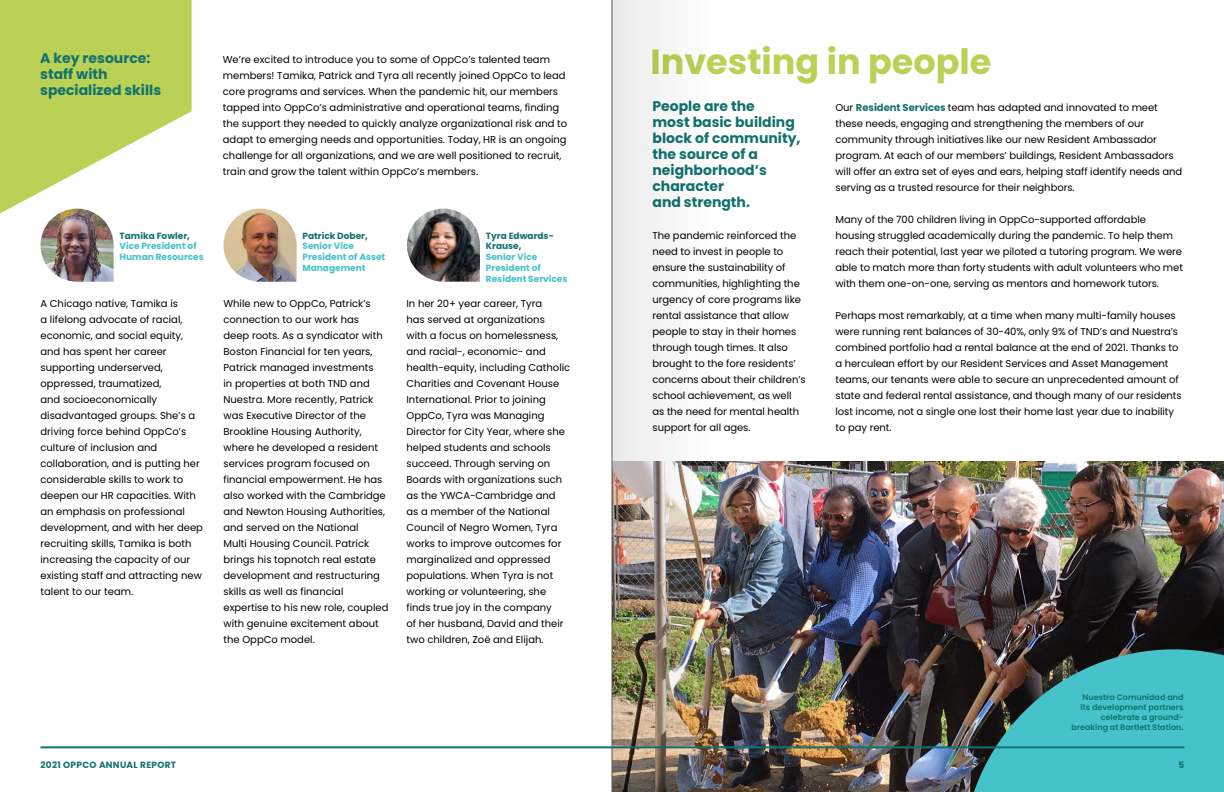
<style>
.page{position:relative;width:1224px;height:792px;background:#fff}
.page>*{position:absolute;margin:0;border:0;box-sizing:border-box;transform-origin:0 0}
.t1{font:700 35px "Poppins";color:#b9d154}
.t2{font:700 14px/16px "Poppins";color:#12726e}
.t3{font:10px/16px "Poppins";color:#000}
.t4{font:700 9px/10.8px "Poppins";color:#45c2ca}
.t5{font:700 9px/10.8px "Poppins";color:#12726e}
.t6{font:700 9px "Poppins";letter-spacing:.03em;color:#12726e}
.t7{font:600 8px/10px "Poppins";color:#12726e;text-align:right}
.s1{font-weight:700;color:#12726e}
</style>
<div class="page">
<svg style="left:0;top:0;width:192px;height:213px;fill:#b9d154"></svg>
<img style="left:40px;top:209px;width:74px;height:73px">
<img style="left:224px;top:209px;width:73px;height:73px">
<img style="left:407px;top:209px;width:73px;height:73px">
<img style="left:711px;top:461px;width:513px;height:331px">
<svg style="left:963px;top:649px;width:261px;height:143px;background:#419a9f"></svg>
<hr style="left:40px;top:746px;width:1144px;height:2px;background:#12726e">
<img style="left:613px;top:0;width:98px;height:792px">
<hr style="left:612px;top:0;width:1px;height:792px;background:#58595b">
<h2 class="t2" style="left:40px;top:50px;width:122px">A key resource: staff with specialized skills</h2>
<p class="t3" style="left:223px;top:51px;width:346px">We’re excited to introduce you to some of OppCo’s talented team members! Tamika, Patrick and Tyra all recently joined OppCo to lead core programs and services. When the pandemic hit, our members tapped into OppCo’s administrative and operational teams, finding the support they needed to quickly analyze organizational risk and to adapt to emerging needs and opportunities. Today, HR is an ongoing challenge for all organizations, and we are well positioned to recruit, train and grow the talent within OppCo’s members.</p>
<p class="t5" style="left:120px;top:230px;width:72px">Tamika Fowler,</p>
<p class="t4" style="left:120px;top:241px;width:86px">Vice President of<br>Human Resources</p>
<p class="t5" style="left:303px;top:230px;width:67px">Patrick Dober,</p>
<p class="t4" style="left:303px;top:241px;width:84px">Senior Vice<br>President of Asset<br>Management</p>
<p class="t5" style="left:486px;top:230px;width:69px">Tyra Edwards-<br>Krause,</p>
<p class="t4" style="left:486px;top:252px;width:83px">Senior Vice<br>President of<br>Resident Services</p>
<p class="t3" style="left:40px;top:296px;width:164px">A Chicago native, Tamika is<br>a lifelong advocate of racial, economic, and social equity, and has spent her career supporting underserved, oppressed, traumatized,<br>and socioeconomically disadvantaged groups. She’s a driving force behind OppCo’s culture of inclusion and collaboration, and is putting her considerable skills to work to deepen our HR capacities. With an emphasis on professional development, and with her deep recruiting skills, Tamika is both increasing the capacity of our existing staff and attracting new talent to our team.</p>
<p class="t3" style="left:224px;top:296px;width:166px">While new to OppCo, Patrick’s connection to our work has<br>deep roots. As a syndicator with<br>Boston Financial for ten years,<br>Patrick managed investments<br>in properties at both TND and<br>Nuestra. More recently, Patrick was Executive Director of the<br>Brookline Housing Authority, where he developed a resident services program focused on financial empowerment. He has also worked with the Cambridge and Newton Housing Authorities, and served on the National<br>Multi Housing Council. Patrick brings his topnotch real estate development and restructuring skills as well as financial expertise to his new role, coupled with genuine excitement about the OppCo model.</p>
<p class="t3" style="left:406px;top:296px;width:165px">In her 20+ year career, Tyra<br>has served at organizations<br>with a focus on homelessness, and racial-, economic- and health-equity, including Catholic<br>Charities and Covenant House<br>International. Prior to joining<br>OppCo, Tyra was Managing<br>Director for City Year, where she helped students and schools succeed. Through serving on<br>Boards with organizations such as the YWCA-Cambridge and<br>as a member of the National<br>Council of Negro Women, Tyra works to improve outcomes for marginalized and oppressed populations. When Tyra is not working or volunteering, she finds true joy in the company<br>of her husband, David and their two children, Zoë and Elijah.</p>
<p class="t6" style="left:40px;top:760px;width:137px">2021 OPPCO ANNUAL REPORT</p>
<h1 class="t1" style="left:650px;top:42px;width:342px">Investing in people</h1>
<p class="t3" style="left:836px;top:100px;width:348px">Our <span class="s1">Resident Services</span> team has adapted and innovated to meet these needs, engaging and strengthening the members of our community through initiatives like our new Resident Ambassador program. At each of our members’ buildings, Resident Ambassadors will offer an extra set of eyes and ears, helping staff identify needs and serving as a trusted resource for their neighbors.</p>
<p class="t3" style="left:836px;top:212px;width:349px">Many of the 700 children living in OppCo-supported affordable housing struggled academically during the pandemic. To help them reach their potential, last year we piloted a tutoring program. We were able to match more than forty students with adult volunteers who met with them one-on-one, serving as mentors and homework tutors.</p>
<p class="t3" style="left:836px;top:308px;width:348px">Perhaps most remarkably, at a time when many multi-family houses were running rent balances of 30-40%, only 9% of TND’s and Nuestra’s combined portfolio had a rental balance at the end of 2021. Thanks to a herculean effort by our Resident Services and Asset Management teams, our tenants were able to secure an unprecedented amount of state and federal rental assistance, and though many of our residents lost income, not a single one lost their home last year due to inability to pay rent.</p>
<h2 class="t2" style="left:652px;top:99px;width:150px">People are the<br>most basic building block of community, the source of a neighborhood’s character<br>and strength.</h2>
<p class="t3" style="left:652px;top:228px;width:155px">The pandemic reinforced the need to invest in people to ensure the sustainability of communities, highlighting the urgency of core programs like rental assistance that allow people to stay in their homes through tough times. It also brought to the fore residents’ concerns about their children’s school achievement, as well as the need for mental health support for all ages.</p>
<p class="t7" style="left:1072px;top:693px;width:113px">Nuestra Comunidad and its development partners celebrate a ground&shy;breaking at Bartlett Station.</p>
<p class="t5" style="left:1179px;top:759px;width:7px">5</p>
</div>
